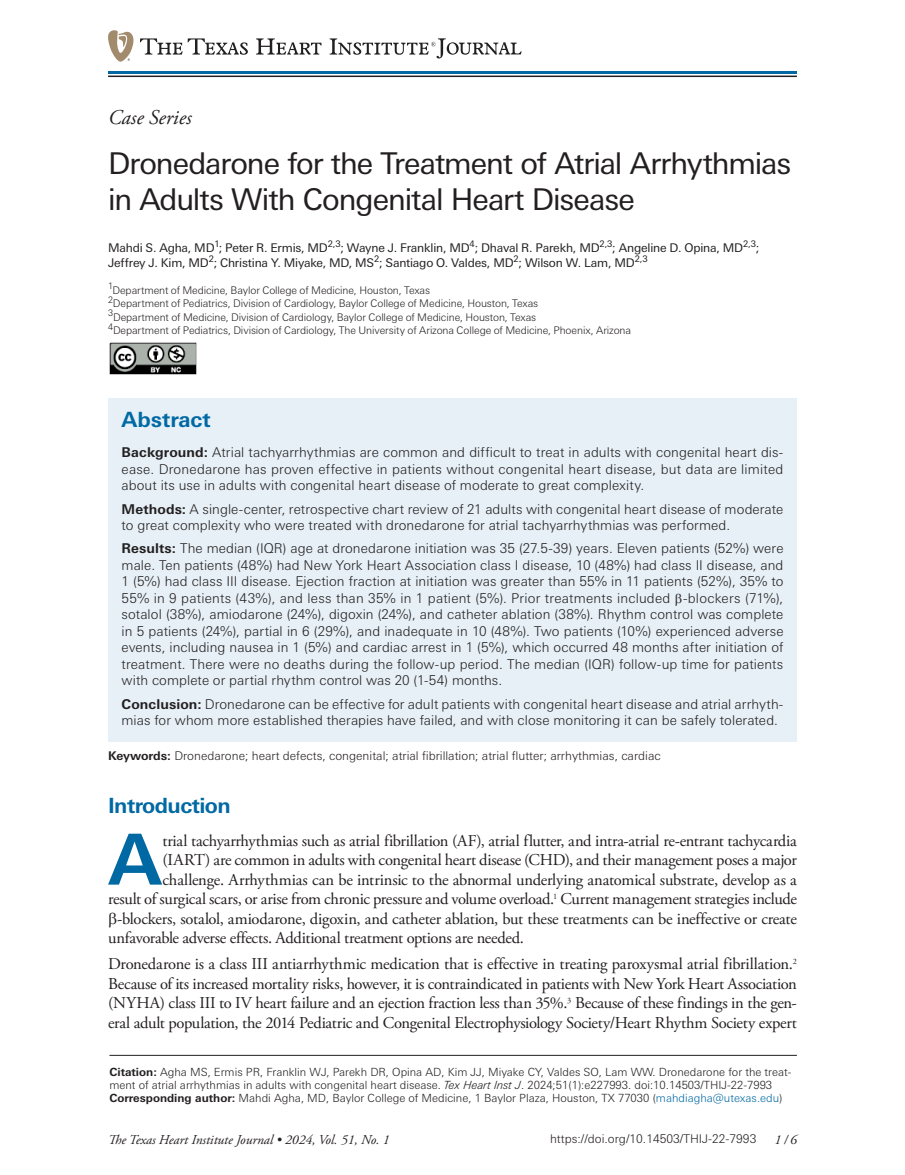
<style>
.page{position:relative;width:905px;height:1175px;background:#fff}
.page>*{position:absolute;margin:0;border:0;box-sizing:border-box;transform-origin:0 0}
.BODY_WITH_DROPCAP{font:700 70.5px "Univers Next Pro";color:#0069a3}
.t1{font:30px/36px "Univers Next Pro";letter-spacing:-.035em;color:#231f20}
.HEADING_1{font:700 21px "Univers Next Pro";letter-spacing:-.025em;color:#0069a3}
.ARTICLE_TYPE{font:italic 21px "Adobe Garamond Pro";color:#231f20}
.ABSTRACT_HEADER{font:700 21px "Univers Next Pro";color:#0069a3}
.BODY_WITH_DROPCAP-2{font:16.5px "Adobe Garamond Pro";letter-spacing:-.015em;color:#231f20}
.BODY{font:16.5px/19.5px "Adobe Garamond Pro";letter-spacing:-.015em;color:#231f20;text-align:justify}
.ABSTRACT_WITH_BOLD_SUBHEADS{font:300 13.5px/16.5px "Univers Next Pro";letter-spacing:.005em;color:#231f20;text-align:justify}
.t2{font:italic 13.5px "Adobe Garamond Pro";color:#231f20}
.AUTHORS{font:12px/15px "Univers Next Pro";letter-spacing:-.02em;color:#231f20}
.KEYWORDS{font:300 12px "Univers Next Pro";color:#231f20}
.CITATION{font:300 11.25px/13.2px "Univers Next Pro";color:#231f20}
.CORR__AUTHOR{font:300 11.25px "Univers Next Pro";color:#231f20}
.AFFILIATIONS{font:300 10.5px "Univers Next Pro";letter-spacing:-.01em;color:#231f20}
.s1{font-weight:700}
.s2{font-style:italic}
.s3{color:#0069a3}
</style>
<div class="page">
<svg style="left:140px;top:38px;width:108px;height:17px"></svg>
<svg style="left:256px;top:38px;width:65px;height:17px"></svg>
<svg style="left:329px;top:38px;width:192px;height:20px"></svg>
<svg style="left:108px;top:30px;width:26px;height:32px"></svg>
<hr style="left:108px;top:72px;width:688px;height:2px;background:#0069a3">
<hr style="left:108px;top:76px;width:688px;height:1px;background:#231f20">
<div style="left:108px;top:398px;width:688px;height:34px;background:#e6f0f6"></div>
<div style="left:108px;top:427px;width:688px;height:80px;background:#e6f0f6"></div>
<div style="left:108px;top:483px;width:688px;height:64px;background:#e6f0f6"></div>
<div style="left:108px;top:523px;width:688px;height:179px;background:#e6f0f6"></div>
<div style="left:108px;top:678px;width:688px;height:64px;background:#e6f0f6"></div>
<hr style="left:109px;top:1055px;width:688px;height:1px;background:#231f20">
<img style="left:109px;top:342px;width:88px;height:32px">
<p class="ARTICLE_TYPE" style="left:108px;top:105px;width:85px">Case Series</p>
<p class="t1" style="left:108px;top:145px;width:684px">Dronedarone for the Treatment of Atrial Arrhythmias in Adults With Congenital Heart Disease</p>
<p class="AUTHORS" style="left:108px;top:240px;width:652px">Mahdi S. Agha, MD<sup>1</sup>; Peter R. Ermis, MD<sup>2,3</sup>; Wayne J. Franklin, MD<sup>4</sup>; Dhaval R. Parekh, MD<sup>2,3</sup>; Angeline D. Opina, MD<sup>2,3</sup>;<br>Jeffrey J. Kim, MD<sup>2</sup>; Christina Y. Miyake, MD, MS<sup>2</sup>; Santiago O. Valdes, MD<sup>2</sup>; Wilson W. Lam, MD<sup>2,3</sup></p>
<p class="AFFILIATIONS" style="left:108px;top:284px;width:323px"><sup>1</sup>Department of Medicine, Baylor College of Medicine, Houston, Texas</p>
<p class="AFFILIATIONS" style="left:108px;top:298px;width:432px"><sup>2</sup>Department of Pediatrics, Division of Cardiology, Baylor College of Medicine, Houston, Texas</p>
<p class="AFFILIATIONS" style="left:108px;top:311px;width:429px"><sup>3</sup>Department of Medicine, Division of Cardiology, Baylor College of Medicine, Houston, Texas</p>
<p class="AFFILIATIONS" style="left:108px;top:325px;width:524px"><sup>4</sup>Department of Pediatrics, Division of Cardiology, The University of Arizona College of Medicine, Phoenix, Arizona</p>
<p class="ABSTRACT_HEADER" style="left:121px;top:407px;width:90px">Abstract</p>
<p class="ABSTRACT_WITH_BOLD_SUBHEADS" style="left:121px;top:444px;width:663px"><span class="s1">Background:</span> Atrial tachyarrhythmias are common and difficult to treat in adults with congenital heart dis&shy;ease. Dronedarone has proven effective in patients without congenital heart disease, but data are limited about its use in adults with congenital heart disease of moderate to great complexity.</p>
<p class="ABSTRACT_WITH_BOLD_SUBHEADS" style="left:121px;top:500px;width:663px"><span class="s1">Methods:</span> A single-center, retrospective chart review of 21 adults with congenital heart disease of moderate to great complexity who were treated with dronedarone for atrial tachyarrhythmias was performed.</p>
<p class="ABSTRACT_WITH_BOLD_SUBHEADS" style="left:121px;top:540px;width:663px"><span class="s1">Results:</span> The median (IQR) age at dronedarone initiation was 35 (27.5-39) years. Eleven patients (52%) were male. Ten patients (48%) had New York Heart Association class I disease, 10 (48%) had class II disease, and 1 (5%) had class III disease. Ejection fraction at initiation was greater than 55% in 11 patients (52%), 35% to 55% in 9 patients (43%), and less than 35% in 1 patient (5%). Prior treatments included -blockers (71%), sotalol (38%), amiodarone (24%), digoxin (24%), and catheter ablation (38%). Rhythm control was complete in 5 patients (24%), partial in 6 (29%), and inadequate in 10 (48%). Two patients (10%) experienced adverse events, including nausea in 1 (5%) and cardiac arrest in 1 (5%), which occurred 48 months after initiation of treatment. There were no deaths during the follow-up period. The median (IQR) follow-up time for patients with complete or partial rhythm control was 20 (1-54) months.</p>
<p class="ABSTRACT_WITH_BOLD_SUBHEADS" style="left:121px;top:695px;width:663px"><span class="s1">Conclusion:</span> Dronedarone can be effective for adult patients with congenital heart disease and atrial arrhyth&shy;mias for whom more established therapies have failed, and with close monitoring it can be safely tolerated.</p>
<p class="KEYWORDS" style="left:108px;top:749px;width:554px"><span class="s1">Keywords:</span> Dronedarone; heart defects, congenital; atrial fibrillation; atrial flutter; arrhythmias, cardiac</p>
<p class="HEADING_1" style="left:108px;top:792px;width:124px">Introduction</p>
<p class="BODY_WITH_DROPCAP" style="left:108px;top:817px;width:55px">A</p>
<p class="BODY_WITH_DROPCAP-2" style="left:162px;top:830px;width:636px">trial tachyarrhythmias such as atrial fibrillation (AF), atrial flutter, and intra-atrial re-entrant tachycardia</p>
<p class="BODY_WITH_DROPCAP-2" style="left:162px;top:850px;width:636px">(IART) are common in adults with congenital heart disease (CHD), and their management poses a major</p>
<p class="BODY_WITH_DROPCAP-2" style="left:162px;top:869px;width:636px">challenge. Arrhythmias can be intrinsic to the abnormal underlying anatomical substrate, develop as a</p>
<p class="BODY_WITH_DROPCAP-2" style="left:108px;top:889px;width:690px">result of surgical scars, or arise from chronic pressure and volume overload.<sup>1</sup> Current management strategies include</p>
<p class="BODY_WITH_DROPCAP-2" style="left:117px;top:908px;width:681px">-blockers, sotalol, amiodarone, digoxin, and catheter ablation, but these treatments can be ineffective or create</p>
<p class="BODY_WITH_DROPCAP-2" style="left:108px;top:928px;width:417px">unfavorable adverse effects. Additional treatment options are needed.</p>
<p class="BODY" style="left:108px;top:955px;width:690px">Dronedarone is a class III antiarrhythmic medication that is effective in treating paroxysmal atrial fibrillation.<sup>2<br></sup>Because of its increased mortality risks, however, it is contraindicated in patients with New York Heart Association (NYHA) class III to IV heart failure and an ejection fraction less than 35%.<sup>3</sup> Because of these findings in the gen&shy;eral adult population, the 2014 Pediatric and Congenital Electrophysiology Society/Heart Rhythm Society expert</p>
<p class="CITATION" style="left:109px;top:1065px;width:683px"><span class="s1">Citation:</span> Agha MS, Ermis PR, Franklin WJ, Parekh DR, Opina AD, Kim JJ, Miyake CY, Valdes SO, Lam WW. Dronedarone for the treat&shy;ment of atrial arrhythmias in adults with congenital heart disease. <span class="s2">Tex Heart Inst J</span>. 2024;51(1):e227993. doi:10.14503/THIJ-22-7993</p>
<p class="CORR__AUTHOR" style="left:109px;top:1091px;width:674px"><span class="s1">Corresponding author:</span> Mahdi Agha, MD, Baylor College of Medicine, 1 Baylor Plaza, Houston, TX 77030 (<span class="s3">mahdiagha@utexas.edu</span>)</p>
<p class="t2" style="left:108px;top:1131px;width:283px">The Texas Heart Institute Journal • 2024, Vol. 51, No. 1</p>
<p class="KEYWORDS" style="left:550px;top:1132px;width:208px">https://doi.org/10.14503/THIJ-22-7993</p>
<p class="t2" style="left:774px;top:1131px;width:24px">1 / 6</p>
</div>
